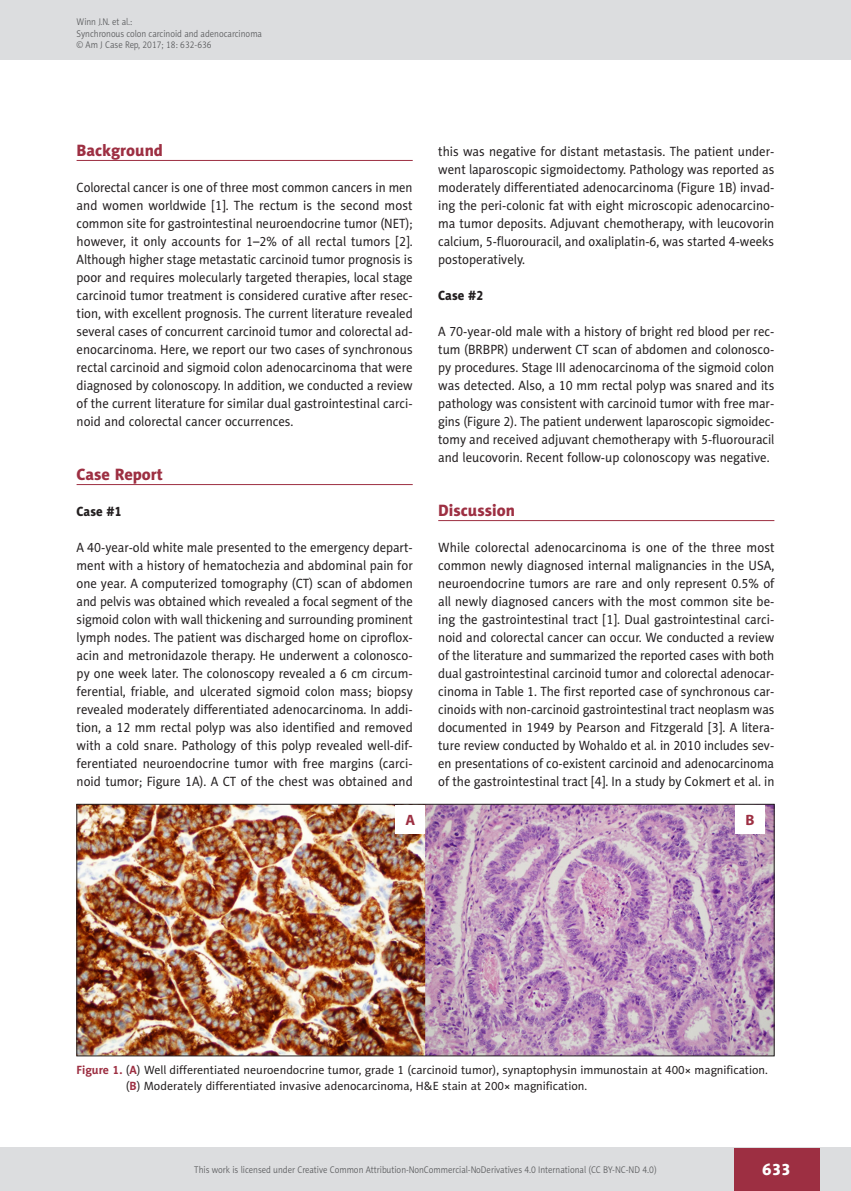
<style>
.page{position:relative;width:851px;height:1191px;background:#fff}
.page>*{position:absolute;margin:0;border:0;box-sizing:border-box;transform-origin:0 0}
.AJCR_Headline_1{font:16.5px "Naomi Sans EFN Heavy";color:#9d2f42}
.t1{font:16.5px "Naomi Sans EFN Heavy";color:#fff}
.t2{font:700 15px "Myriad Pro";color:#9d2f42}
.AJCR_Body{font:13.5px/18px "Naomi Sans EFN";color:#231f20;text-align:justify;scale:.95 1}
.AJCR_Body-2{font:13.5px/18px "Naomi Sans EFN";color:#231f20;text-align:justify;scale:.96 1}
.AJCR_Body-3{font:13.5px/18px "Naomi Sans EFN";color:#231f20;text-align:justify;scale:.94 1}
.AJCR_Headline_2{font:13.5px "Naomi Sans EFN Heavy";color:#231f20;scale:.95 1}
.AJCR_Rycina_tytul{font:12px/15.8px "Naomi Sans EFN";color:#231f20}
.AJCR_pagina_zywa{font:9.75px/11.2px "Naomi Sans EFN Light";color:#57585a;scale:.9 1}
.AJCR_pagina_sygnatur{font:9.75px "Naomi Sans EFN Light";color:#57585a;scale:.9 1}
.s1{font-weight:700;color:#9d2f42}
</style>
<div class="page">
<hr style="left:77px;top:160px;width:335px;height:1px;background:#9d2f42">
<hr style="left:77px;top:484px;width:335px;height:1px;background:#9d2f42">
<hr style="left:438px;top:520px;width:336px;height:1px;background:#9d2f42">
<img style="left:79px;top:806px;width:693px;height:248px">
<div style="left:77px;top:804px;width:697px;height:252px;border:1px solid #231f20"></div>
<div style="left:395px;top:805px;width:30px;height:28px;background:#fff"></div>
<div style="left:735px;top:805px;width:29px;height:28px;background:#fff"></div>
<div style="left:0;top:1148px;width:850px;height:43px;background:#dcdddf"></div>
<div style="left:733px;top:1147px;width:86px;height:43px;background:#9d2f42"></div>
<div style="left:0;top:0;width:850px;height:60px;background:#dcdddf"></div>
<p class="AJCR_pagina_zywa" style="left:77px;top:16px;width:207px">Winn J.N. et al.:<br>Synchronous colon carcinoid and adenocarcinoma</p>
<p class="AJCR_pagina_sygnatur" style="left:77px;top:39px;width:152px">© Am J Case Rep, 2017; 18: 632-636</p>
<p class="AJCR_Headline_1" style="left:77px;top:140px;width:88px">Background</p>
<p class="AJCR_Body-3" style="left:77px;top:178px;width:359px">Colorectal cancer is one of three most common cancers in men and women worldwide [1]. The rectum is the second most common site for gastrointestinal neuroendocrine tumor (NET); however, it only accounts for 1–2% of all rectal tumors [2].<br>Although higher stage metastatic carcinoid tumor prognosis is poor and requires molecularly targeted therapies, local stage carcinoid tumor treatment is considered curative after resec&shy;tion, with excellent prognosis. The current literature revealed several cases of concurrent carcinoid tumor and colorectal ad&shy;enocarcinoma. Here, we report our two cases of synchronous rectal carcinoid and sigmoid colon adenocarcinoma that were diagnosed by colonoscopy. In addition, we conducted a review of the current literature for similar dual gastrointestinal carci&shy;noid and colorectal cancer occurrences.</p>
<p class="AJCR_Headline_1" style="left:77px;top:464px;width:88px">Case Report</p>
<p class="AJCR_Headline_2" style="left:77px;top:503px;width:49px">Case #1</p>
<p class="AJCR_Body" style="left:77px;top:538px;width:355px">A 40-year-old white male presented to the emergency depart&shy;ment with a history of hematochezia and abdominal pain for one year. A computerized tomography (CT) scan of abdomen and pelvis was obtained which revealed a focal segment of the sigmoid colon with wall thickening and surrounding prominent lymph nodes. The patient was discharged home on ciproflox&shy;acin and metronidazole therapy. He underwent a colonosco&shy;py one week later. The colonoscopy revealed a 6 cm circum&shy;ferential, friable, and ulcerated sigmoid colon mass; biopsy revealed moderately differentiated adenocarcinoma. In addi&shy;tion, a 12 mm rectal polyp was also identified and removed with a cold snare. Pathology of this polyp revealed well-dif&shy;ferentiated neuroendocrine tumor with free margins (carci&shy;noid tumor; Figure 1A). A CT of the chest was obtained and</p>
<p class="AJCR_Body" style="left:438px;top:142px;width:355px">this was negative for distant metastasis. The patient under&shy;went laparoscopic sigmoidectomy. Pathology was reported as moderately differentiated adenocarcinoma (Figure 1B) invad&shy;ing the peri-colonic fat with eight microscopic adenocarcino&shy;ma tumor deposits. Adjuvant chemotherapy, with leucovorin calcium, 5-fluorouracil, and oxaliplatin-6, was started 4-weeks postoperatively.</p>
<p class="AJCR_Headline_2" style="left:438px;top:287px;width:49px">Case #2</p>
<p class="AJCR_Body" style="left:438px;top:322px;width:355px">A 70-year-old male with a history of bright red blood per rec&shy;tum (BRBPR) underwent CT scan of abdomen and colonosco&shy;py procedures. Stage III adenocarcinoma of the sigmoid colon was detected. Also, a 10 mm rectal polyp was snared and its pathology was consistent with carcinoid tumor with free mar&shy;gins (Figure 2). The patient underwent laparoscopic sigmoidec&shy;tomy and received adjuvant chemotherapy with 5-fluorouracil and leucovorin. Recent follow-up colonoscopy was negative.</p>
<p class="AJCR_Headline_1" style="left:438px;top:500px;width:78px">Discussion</p>
<p class="AJCR_Body-2" style="left:438px;top:538px;width:352px">While colorectal adenocarcinoma is one of the three most common newly diagnosed internal malignancies in the USA, neuroendocrine tumors are rare and only represent 0.5% of all newly diagnosed cancers with the most common site be&shy;ing the gastrointestinal tract [1]. Dual gastrointestinal carci&shy;noid and colorectal cancer can occur. We conducted a review of the literature and summarized the reported cases with both dual gastrointestinal carcinoid tumor and colorectal adenocar&shy;cinoma in Table 1. The first reported case of synchronous car&shy;cinoids with non-carcinoid gastrointestinal tract neoplasm was documented in 1949 by Pearson and Fitzgerald [3]. A litera&shy;ture review conducted by Wohaldo et al. in 2010 includes sev&shy;en presentations of co-existent carcinoid and adenocarcinoma of the gastrointestinal tract [4]. In a study by Cokmert et al. in</p>
<p class="t2" style="left:405px;top:810px;width:11px">A</p>
<p class="t2" style="left:745px;top:810px;width:11px">B</p>
<p class="AJCR_Rycina_tytul" style="left:126px;top:1062px;width:643px;text-indent:-49px"><span class="s1">Figure 1.</span> (<span class="s1">A</span>) Well differentiated neuroendocrine tumor, grade 1 (carcinoid tumor), synaptophysin immunostain at 400× magnification. (<span class="s1">B</span>) Moderately differentiated invasive adenocarcinoma, H&amp;E stain at 200× magnification.</p>
<p class="AJCR_pagina_zywa" style="left:194px;top:1164px;width:515px">This work is licensed under Creative Common Attribution-NonCommercial-NoDerivatives 4.0 International (CC BY-NC-ND 4.0)</p>
<p class="t1" style="left:762px;top:1159px;width:30px">633</p>
</div>
